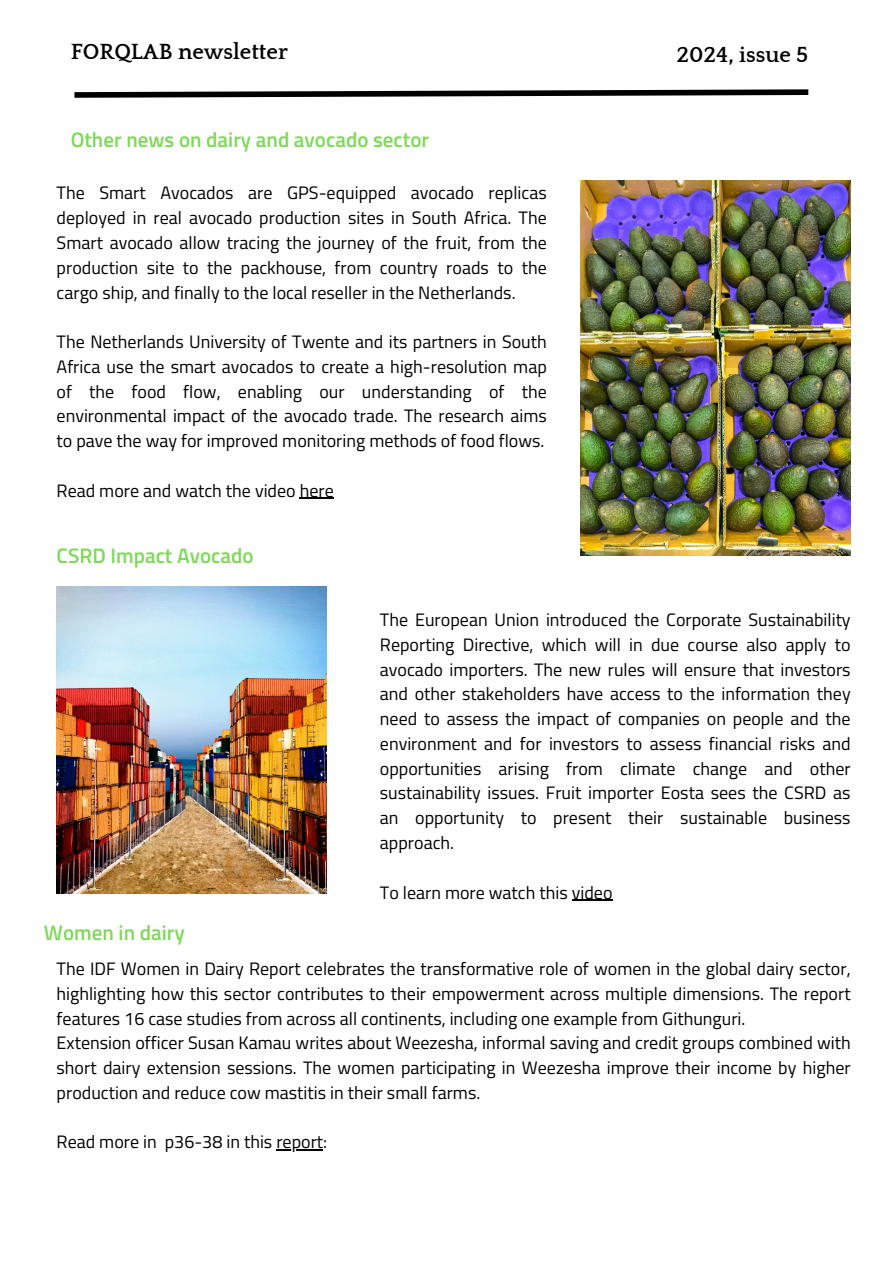
<style>
.page{position:relative;width:894px;height:1264px;background:#fff}
.page>*{position:absolute;margin:0;border:0;box-sizing:border-box;transform-origin:0 0}
.t1{font:700 22.5px "Quattrocento";color:#000}
.t2{font:600 21px "Titillium Web";color:#7ed957}
.t3{font:18px/24.8px "Titillium Web";color:#000;text-align:justify}
</style>
<div class="page">
<svg style="left:74px;top:89px;width:735px;height:9px"></svg>
<img style="left:57px;top:586px;width:270px;height:307px">
<img style="left:580px;top:181px;width:270px;height:374px">
<hr style="left:299px;top:498px;width:35px;height:1px;background:#000">
<hr style="left:571px;top:899px;width:41px;height:1px;background:#000">
<hr style="left:276px;top:1149px;width:47px;height:1px;background:#000">
<h1 class="t1" style="left:71px;top:40px;width:219px">FORQLAB newsletter</h1>
<h1 class="t1" style="left:676px;top:43px;width:133px">2024, issue 5</h1>
<p class="t2" style="left:71px;top:123px;width:360px">Other news on dairy and avocado sector</p>
<p class="t3" style="left:57px;top:180px;width:491px">The Smart Avocados are GPS-equipped avocado replicas deployed in real avocado production sites in South Africa. The Smart avocado allow tracing the journey of the fruit, from the production site to the packhouse, from country roads to the cargo ship, and finally to the local reseller in the Netherlands.</p>
<h1 class="t3" style="left:57px;top:329px;width:491px">The Netherlands University of Twente and its partners in South Africa use the smart avocados to create a high-resolution map of the food flow, enabling our understanding of the environmental impact of the avocado trade. The research aims to pave the way for improved monitoring methods of food flows.</h1>
<p class="t3" style="left:57px;top:477px;width:278px">Read more and watch the video here</p>
<p class="t2" style="left:57px;top:538px;width:198px">CSRD Impact Avocado</p>
<p class="t2" style="left:44px;top:915px;width:142px">Women in dairy</p>
<h1 class="t3" style="left:380px;top:607px;width:472px">The European Union introduced the Corporate Sustainability Reporting Directive, which will in due course also apply to avocado importers. The new rules will ensure that investors and other stakeholders have access to the information they need to assess the impact of companies on people and the environment and for investors to assess financial risks and opportunities arising from climate change and other sustainability issues. Fruit importer Eosta sees the CSRD as an opportunity to present their sustainable business approach.</h1>
<p class="t3" style="left:380px;top:879px;width:234px">To learn more watch this video</p>
<p class="t3" style="left:57px;top:956px;width:795px">The IDF Women in Dairy Report celebrates the transformative role of women in the global dairy sector, highlighting how this sector contributes to their empowerment across multiple dimensions. The report features 16 case studies from across all continents, including one example from Githunguri.</p>
<p class="t3" style="left:57px;top:1030px;width:795px">Extension officer Susan Kamau writes about Weezesha, informal saving and credit groups combined with short dairy extension sessions. The women participating in Weezesha improve their income by higher production and reduce cow mastitis in their small farms.</p>
<h1 class="t3" style="left:57px;top:1129px;width:272px">Read more in p36-38 in this report:</h1>
</div>
